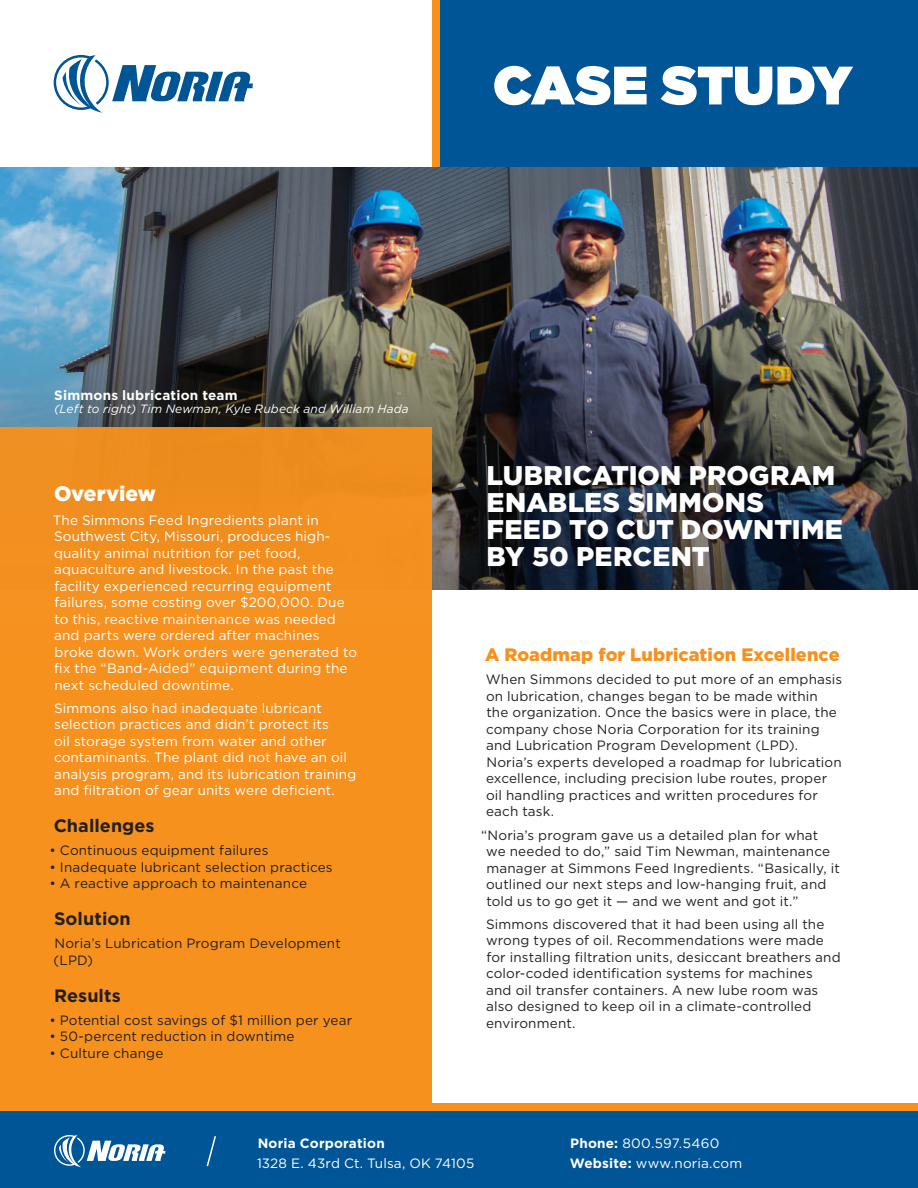
<style>
.page{position:relative;width:918px;height:1188px;background:#fff}
.page>*{position:absolute;margin:0;border:0;box-sizing:border-box;transform-origin:0 0}
.t1{font:900 54px "Gotham";letter-spacing:-.005em;color:#fff}
.t2{font:900 27px/27px "Gotham";letter-spacing:.005em;color:#fff}
.t3{font:900 21px "Gotham";letter-spacing:-.005em;color:#fff}
.t4{font:900 18px "Gotham";letter-spacing:.005em;color:#f6911e}
.t5{font:700 18px "Gotham";letter-spacing:.005em;color:#231f20}
.t6{font:13.5px/16.5px "Gotham";letter-spacing:.01em;color:#231f20}
.t7{font:13.5px/16.5px "Gotham";letter-spacing:.01em;color:#fff}
.t8{font:700 13.5px "Gotham";letter-spacing:.015em;color:#fff}
.t9{font:italic 12px "Gotham";letter-spacing:.01em;color:#fff}
.s1{font-weight:700}
</style>
<div class="page">
<img style="left:0;top:167px;width:918px;height:127px">
<img style="left:0;top:294px;width:918px;height:296px">
<div style="left:0;top:428px;width:432px;height:683px;background:#f6911e"></div>
<svg style="left:54px;top:55px;width:199px;height:58px"></svg>
<div style="left:432px;top:0;width:486px;height:167px;background:#005596"></div>
<div style="left:0;top:1111px;width:918px;height:77px;background:#005596"></div>
<div style="left:432px;top:0;width:8px;height:167px;background:#f6911e"></div>
<div style="left:0;top:1103px;width:918px;height:8px;background:#f6911e"></div>
<svg style="left:54px;top:1135px;width:112px;height:32px"></svg>
<svg style="left:206px;top:1136px;width:10px;height:31px"></svg>
<h1 class="t1" style="left:493px;top:61px;width:361px">CASE STUDY</h1>
<p class="t8" style="left:54px;top:389px;width:185px">Simmons lubrication team</p>
<p class="t9" style="left:54px;top:404px;width:356px">(Left to right) Tim Newman, Kyle Rubeck and William Hada</p>
<h3 class="t3" style="left:54px;top:485px;width:103px">Overview</h3>
<p class="t7" style="left:53px;top:512px;width:306px">The Simmons Feed Ingredients plant in Southwest City, Missouri, produces high&shy;quality animal nutrition for pet food, aquaculture and livestock. In the past the facility experienced recurring equipment failures, some costing over $200,000. Due to this, reactive maintenance was needed and parts were ordered after machines broke down. Work orders were generated to fix the “Band-Aided” equipment during the next scheduled downtime.</p>
<p class="t7" style="left:54px;top:701px;width:304px">Simmons also had inadequate lubricant selection practices and didn’t protect its<br>oil storage system from water and other contaminants. The plant did not have an oil analysis program, and its lubrication training and filtration of gear units were deficient.</p>
<h3 class="t5" style="left:54px;top:818px;width:102px">Challenges</h3>
<p class="t6" style="left:49px;top:843px;width:221px">• Continuous equipment failures</p>
<p class="t6" style="left:49px;top:860px;width:285px">• Inadequate lubricant selection practices</p>
<p class="t6" style="left:49px;top:876px;width:259px">• A reactive approach to maintenance</p>
<h3 class="t5" style="left:54px;top:911px;width:78px">Solution</h3>
<p class="t6" style="left:54px;top:936px;width:289px">Noria’s Lubrication Program Development (LPD)</p>
<h3 class="t5" style="left:54px;top:987px;width:68px">Results</h3>
<p class="t6" style="left:49px;top:1013px;width:304px">• Potential cost savings of $1 million per year</p>
<p class="t6" style="left:49px;top:1029px;width:247px">• 50-percent reduction in downtime</p>
<p class="t6" style="left:49px;top:1046px;width:116px">• Culture change</p>
<h2 class="t2" style="left:487px;top:463px;width:358px">LUBRICATION PROGRAM<br>ENABLES SIMMONS<br>FEED TO CUT DOWNTIME<br>BY 50 PERCENT</h2>
<h3 class="t4" style="left:485px;top:647px;width:356px">A Roadmap for Lubrication Excellence</h3>
<p class="t6" style="left:486px;top:672px;width:358px">When Simmons decided to put more of an emphasis on lubrication, changes began to be made within the organization. Once the basics were in place, the company chose Noria Corporation for its training and Lubrication Program Development (LPD).<br>Noria’s experts developed a roadmap for lubrication excellence, including precision lube routes, proper oil handling practices and written procedures for each task.</p>
<p class="t6" style="left:486px;top:827px;width:355px;text-indent:-5px">“Noria’s program gave us a detailed plan for what we needed to do,” said Tim Newman, maintenance manager at Simmons Feed Ingredients. “Basically, it outlined our next steps and low-hanging fruit, and told us to go get it — and we went and got it.”</p>
<p class="t6" style="left:486px;top:916px;width:356px">Simmons discovered that it had been using all the wrong types of oil. Recommendations were made for installing filtration units, desiccant breathers and color-coded identification systems for machines and oil transfer containers. A new lube room was also designed to keep oil in a climate-controlled environment.</p>
<p class="t8" style="left:258px;top:1137px;width:129px">Noria Corporation</p>
<p class="t7" style="left:257px;top:1156px;width:219px">1328 E. 43rd Ct. Tulsa, OK 74105</p>
<p class="t7" style="left:570px;top:1134px;width:174px;line-height:20.2px"><span class="s1">Phone:</span> 800.597.5460<br><span class="s1">Website:</span> www.noria.com</p>
</div>
